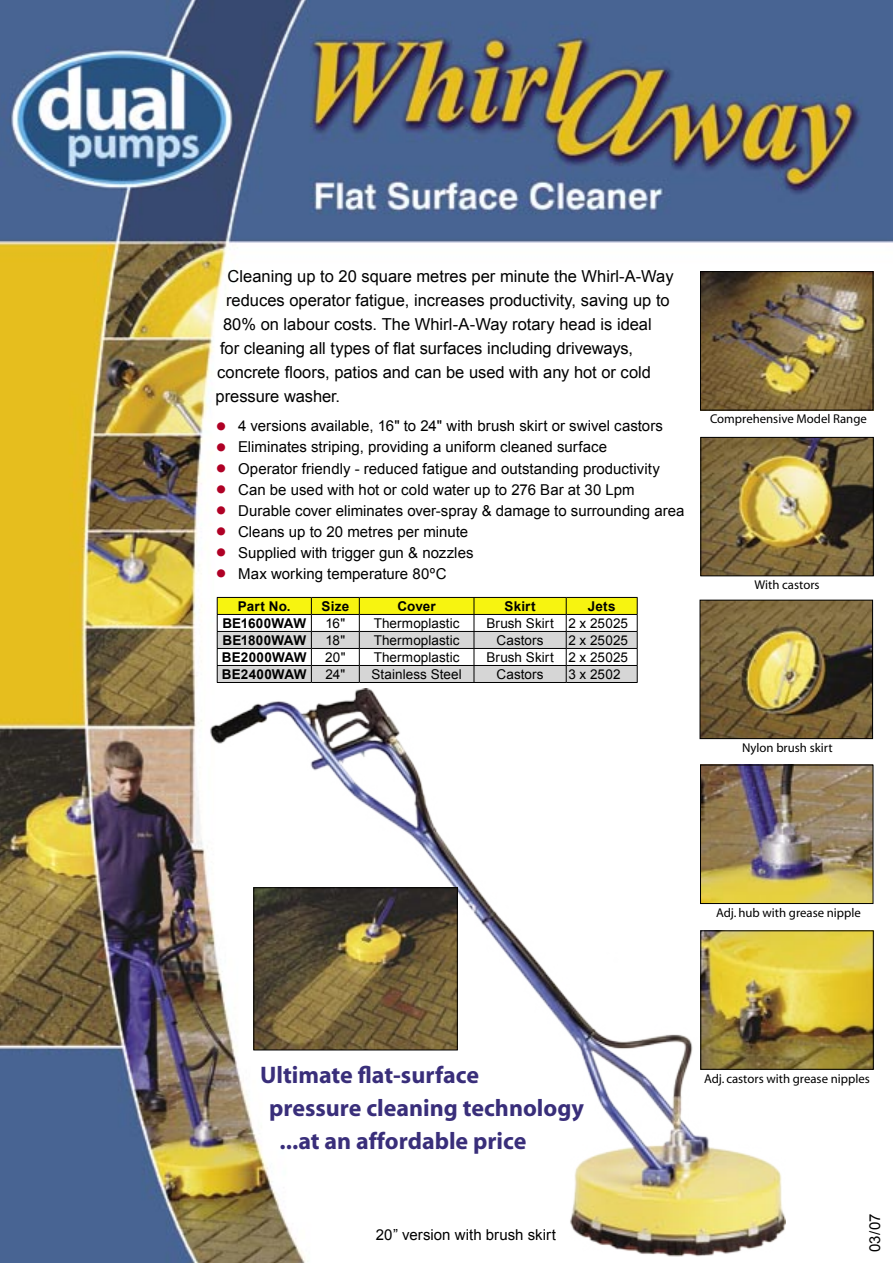
<style>
.page{position:relative;width:893px;height:1263px;background:#fff}
.page>*{position:absolute;margin:0;border:0;box-sizing:border-box;transform-origin:0 0}
.t1{font:700 24px "Myriad";color:#392e7a}
.t2{font:16.5px "Arial";color:#000}
.t3{font:15px "Arial";color:#000}
.Body_text{font:13.5px "Arial";letter-spacing:.005em;color:#000}
.Body_text-2{font:700 13.5px "Arial";letter-spacing:.01em;color:#000}
.t4{font:12.75px "Myriad";color:#000}
</style>
<div class="page">
<img style="left:0;top:0;width:893px;height:1263px">
<img style="left:195px;top:689px;width:591px;height:567px">
<img style="left:255px;top:889px;width:201px;height:159px">
<div style="left:253px;top:887px;width:205px;height:163px;border:1px solid #000"></div>
<img style="left:702px;top:273px;width:169px;height:135px">
<div style="left:700px;top:271px;width:173px;height:139px;border:1px solid #000"></div>
<img style="left:703px;top:439px;width:168px;height:135px">
<div style="left:701px;top:437px;width:172px;height:139px;border:1px solid #000"></div>
<img style="left:702px;top:602px;width:169px;height:135px">
<div style="left:700px;top:600px;width:173px;height:139px;border:1px solid #000"></div>
<svg style="left:217px;top:597px;width:421px;height:85px"></svg>
<hr style="left:217px;top:682px;width:94px;height:1px;background:#000">
<hr style="left:311px;top:682px;width:48px;height:1px;background:#000">
<hr style="left:359px;top:682px;width:115px;height:1px;background:#000">
<hr style="left:474px;top:682px;width:92px;height:1px;background:#000">
<hr style="left:566px;top:682px;width:72px;height:1px;background:#000">
<img style="left:702px;top:767px;width:169px;height:135px">
<div style="left:700px;top:765px;width:173px;height:139px;border:1px solid #000"></div>
<img style="left:700px;top:931px;width:171px;height:138px">
<p class="t2" style="left:228px;top:265px;width:448px">Cleaning up to 20 square metres per minute the Whirl-A-Way</p>
<p class="t2" style="left:226px;top:289px;width:445px">reduces operator fatigue, increases productivity, saving up to</p>
<p class="t2" style="left:223px;top:313px;width:430px">80% on labour costs. The Whirl-A-Way rotary head is ideal</p>
<p class="t2" style="left:220px;top:337px;width:415px">for cleaning all types of flat surfaces including driveways,</p>
<p class="t2" style="left:217px;top:361px;width:435px">concrete floors, patios and can be used with any hot or cold</p>
<p class="t2" style="left:216px;top:385px;width:126px">pressure washer.</p>
<p class="t3" style="left:217px;top:416px;width:448px"><sup>●</sup> 4 versions available, 16" to 24" with brush skirt or swivel castors</p>
<p class="t3" style="left:217px;top:437px;width:392px"><sup>●</sup> Eliminates striping, providing a uniform cleaned surface</p>
<p class="t3" style="left:217px;top:458px;width:445px"><sup>●</sup> Operator friendly - reduced fatigue and outstanding productivity</p>
<p class="t3" style="left:217px;top:479px;width:419px"><sup>●</sup> Can be used with hot or cold water up to 276 Bar at 30 Lpm</p>
<p class="t3" style="left:217px;top:500px;width:469px"><sup>●</sup> Durable cover eliminates over-spray &amp; damage to surrounding area</p>
<p class="t3" style="left:217px;top:521px;width:253px"><sup>●</sup> Cleans up to 20 metres per minute</p>
<p class="t3" style="left:217px;top:542px;width:258px"><sup>●</sup> Supplied with trigger gun &amp; nozzles</p>
<p class="t3" style="left:217px;top:563px;width:231px"><sup>●</sup> Max working temperature 80ºC</p>
<p class="Body_text-2" style="left:238px;top:597px;width:54px">Part No.</p>
<p class="Body_text-2" style="left:322px;top:597px;width:29px">Size</p>
<p class="Body_text-2" style="left:397px;top:597px;width:40px">Cover</p>
<p class="Body_text-2" style="left:505px;top:597px;width:33px">Skirt</p>
<p class="Body_text-2" style="left:588px;top:597px;width:29px">Jets</p>
<p class="Body_text-2" style="left:222px;top:614px;width:85px">BE1600WAW</p>
<p class="Body_text" style="left:325px;top:614px;width:21px">16"</p>
<p class="Body_text" style="left:374px;top:614px;width:87px">Thermoplastic</p>
<p class="Body_text" style="left:486px;top:614px;width:69px">Brush Skirt</p>
<p class="Body_text" style="left:568px;top:614px;width:61px">2 x 25025</p>
<p class="Body_text-2" style="left:222px;top:631px;width:85px">BE1800WAW</p>
<p class="Body_text" style="left:325px;top:631px;width:21px">18"</p>
<p class="Body_text" style="left:374px;top:631px;width:87px">Thermoplastic</p>
<p class="Body_text" style="left:497px;top:631px;width:49px">Castors</p>
<p class="Body_text" style="left:568px;top:631px;width:61px">2 x 25025</p>
<p class="Body_text-2" style="left:222px;top:648px;width:86px">BE2000WAW</p>
<p class="Body_text" style="left:325px;top:648px;width:22px">20"</p>
<p class="Body_text" style="left:374px;top:648px;width:87px">Thermoplastic</p>
<p class="Body_text" style="left:486px;top:648px;width:69px">Brush Skirt</p>
<p class="Body_text" style="left:568px;top:648px;width:61px">2 x 25025</p>
<p class="Body_text-2" style="left:222px;top:665px;width:86px">BE2400WAW</p>
<p class="Body_text" style="left:325px;top:665px;width:21px">24"</p>
<p class="Body_text" style="left:371px;top:665px;width:92px">Stainless Steel</p>
<p class="Body_text" style="left:497px;top:665px;width:49px">Castors</p>
<p class="Body_text" style="left:568px;top:665px;width:54px">3 x 2502</p>
<p class="t4" style="left:710px;top:413px;width:158px">Comprehensive Model Range</p>
<p class="t4" style="left:754px;top:579px;width:67px">With castors</p>
<p class="t4" style="left:742px;top:741px;width:92px">Nylon brush skirt</p>
<p class="t1" style="left:260px;top:1062px;width:221px">Ultimate flat-surface</p>
<p class="t1" style="left:269px;top:1095px;width:316px">pressure cleaning technology</p>
<p class="t1" style="left:280px;top:1128px;width:248px">...at an affordable price</p>
<p class="t3" style="left:376px;top:1225px;width:182px">20” version with brush skirt</p>
<p class="t4" style="left:716px;top:906px;width:146px">Adj. hub with grease nipple</p>
<p class="t4" style="left:704px;top:1072px;width:167px">Adj. castors with grease nipples</p>
<p class="t3" style="left:865px;top:1252px;width:40px;rotate:-90deg">03/07</p>
</div>
